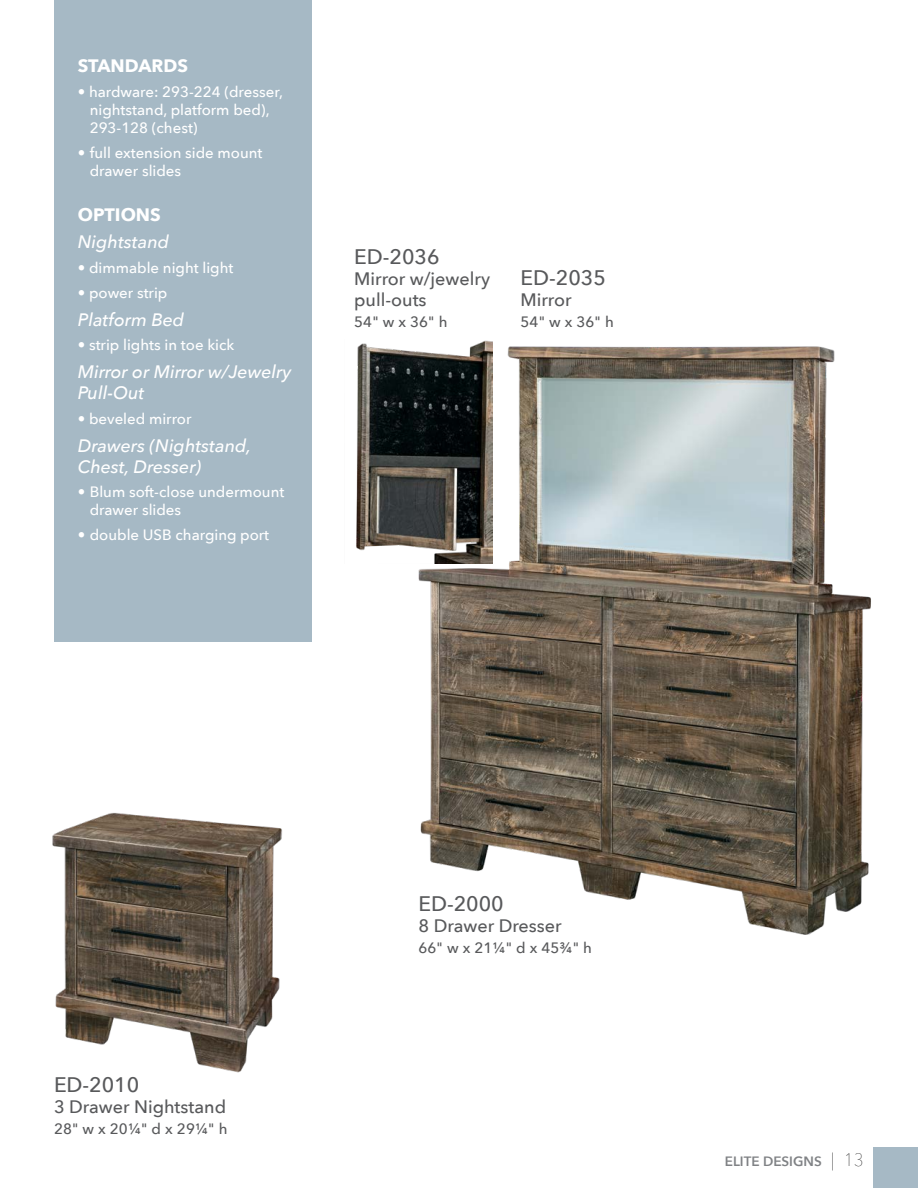
<style>
.page{position:relative;width:918px;height:1188px;background:#fff}
.page>*{position:absolute;margin:0;border:0;box-sizing:border-box;transform-origin:0 0}
.t1{font:500 21px "Avenir Next";color:#58595b}
.t2{font:italic 500 18px/21px "Avenir Next";color:#fff}
.t3{font:500 18px/21px "Avenir Next";color:#58595b}
.t4{font:700 18px "Avenir Next";color:#fff}
.t5{font:500 15px/18px "Avenir Next";color:#fff}
.t6{font:500 15px "Avenir Next";letter-spacing:.01em;color:#58595b}
.t7{font:600 13.5px "Avenir Next";color:#808285}
.s1{font-weight:200;font-size:18px;color:#000}
</style>
<div class="page">
<img style="left:52px;top:812px;width:230px;height:261px">
<img style="left:418px;top:341px;width:453px;height:594px">
<div style="left:873px;top:1148px;width:45px;height:40px;background:#a6b9c5"></div>
<div style="left:54px;top:0;width:257px;height:642px;background:#a6b9c5"></div>
<img style="left:356px;top:340px;width:136px;height:224px">
<p class="t4" style="left:78px;top:50px;width:112px">STANDARDS</p>
<p class="t5" style="left:90px;top:82px;width:195px;text-indent:-12px">• hardware: 293-224 (dresser, nightstand, platform bed),<br>293-128 (chest)</p>
<p class="t5" style="left:90px;top:143px;width:174px;text-indent:-12px">• full extension side mount drawer slides</p>
<p class="t4" style="left:78px;top:199px;width:85px">OPTIONS</p>
<p class="t2" style="left:78px;top:231px;width:93px">Nightstand</p>
<p class="t5" style="left:78px;top:258px;width:157px">• dimmable night light</p>
<p class="t5" style="left:78px;top:283px;width:91px">• power strip</p>
<p class="t2" style="left:78px;top:308px;width:108px">Platform Bed</p>
<p class="t5" style="left:78px;top:336px;width:158px">• strip lights in toe kick</p>
<p class="t2" style="left:78px;top:361px;width:215px">Mirror or Mirror w/Jewelry<br>Pull-Out</p>
<p class="t5" style="left:78px;top:409px;width:115px">• beveled mirror</p>
<p class="t2" style="left:78px;top:434px;width:175px">Drawers (Nightstand,<br>Chest, Dresser)</p>
<p class="t5" style="left:90px;top:483px;width:196px;text-indent:-12px">• Blum soft-close undermount drawer slides</p>
<p class="t5" style="left:78px;top:525px;width:193px">• double USB charging port</p>
<h1 class="t1" style="left:354px;top:239px;width:87px">ED-2036</h1>
<p class="t3" style="left:354px;top:268px;width:137px">Mirror w/jewelry pull-outs</p>
<p class="t6" style="left:354px;top:309px;width:95px">54" w x 36" h</p>
<h1 class="t1" style="left:521px;top:260px;width:87px">ED-2035</h1>
<p class="t3" style="left:521px;top:289px;width:53px">Mirror</p>
<p class="t6" style="left:521px;top:309px;width:95px">54" w x 36" h</p>
<h1 class="t1" style="left:54px;top:1067px;width:87px">ED-2010</h1>
<p class="t3" style="left:54px;top:1096px;width:174px">3 Drawer Nightstand</p>
<p class="t6" style="left:54px;top:1116px;width:175px">28" w x 20¼" d x 29¼" h</p>
<h1 class="t1" style="left:418px;top:885px;width:87px">ED-2000</h1>
<p class="t3" style="left:418px;top:914px;width:145px">8 Drawer Dresser</p>
<p class="t6" style="left:418px;top:935px;width:175px">66" w x 21¼" d x 45¾" h</p>
<p class="t7" style="left:725px;top:1149px;width:141px">ELITE DESIGNS <span class="s1">| 13</span></p>
</div>
